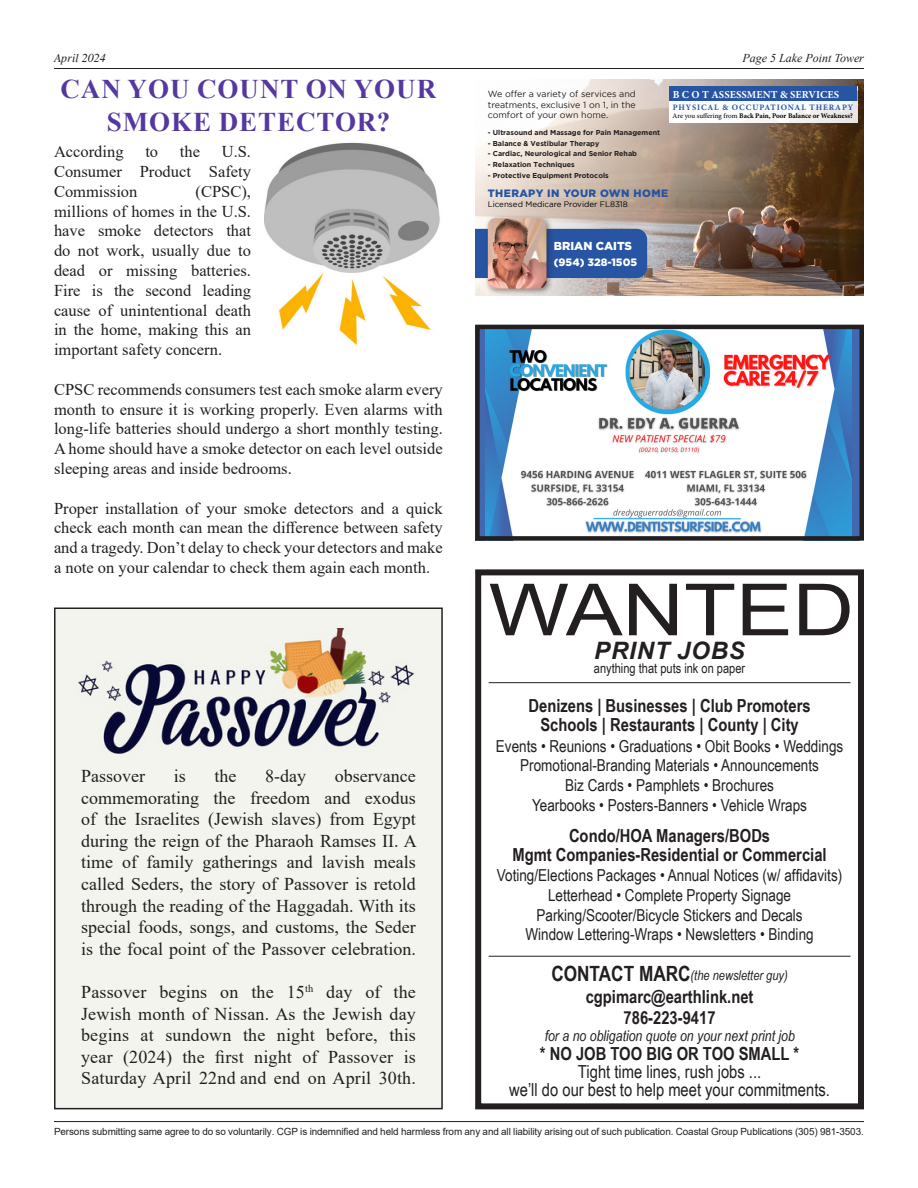
<style>
.page{position:relative;width:918px;height:1188px;background:#fff}
.page>*{position:absolute;margin:0;border:0;box-sizing:border-box;transform-origin:0 0}
.t1{font:72px "Arial";color:#231f20;scale:1.18 1}
.t2{font:700 27px "Times New Roman";letter-spacing:.035em;color:#5438a0}
.t3{font:italic 700 24px "Arial";letter-spacing:.035em;color:#231f20}
.t4{font:18px/21.6px "Times New Roman";color:#231f20;text-align:justify}
.t5{font:700 18px/19.5px "Arial Narrow";color:#231f20;text-align:center}
.t6{font:18px/18px "Arial Narrow";color:#231f20;text-align:center}
.t7{font:16.5px/19.8px "Times New Roman";color:#231f20;text-align:justify}
.t8{font:16.5px/19.8px "Arial Narrow";color:#231f20;text-align:center}
.t9{font:italic 15px "Arial Narrow";color:#231f20}
.t10{font:italic 13.5px "Arial Narrow";color:#231f20}
.t11{font:13.5px "Arial Narrow";color:#231f20}
.t12{font:italic 12px "Times New Roman";color:#231f20}
.t13{font:italic 12px "Times";color:#231f20}
.t14{font:900 11.55px "Gotham";color:#fff}
.t15{font:700 10.65px "Minion Pro";letter-spacing:.01em;color:#fff}
.t16{font:900 10.65px "Gotham";letter-spacing:.04em;color:#2754a3}
.t17{font:900 10.65px "Gotham";color:#fff}
.t18{font:9.9px "Arial";letter-spacing:-.01em;color:#231f20}
.t19{font:8.85px/10.6px "Gotham";color:#231f20;text-align:justify}
.t20{font:700 8.25px "Minion Pro";letter-spacing:.11em;color:#2754a3}
.t21{font:7.95px "Gotham";color:#000}
.t22{font:700 7.05px "Gotham";color:#231f20}
.t23{font:700 7.05px "Minion Pro";color:#000}
.s1{font-weight:400}
.s2{font-weight:700;font-style:normal;font-size:21px}
.s3{font-weight:700}
</style>
<div class="page">
<div style="left:55px;top:608px;width:387px;height:501px;background:#f3f4ee"></div>
<div style="left:54px;top:608px;width:389px;height:501px;border:2px solid #231f20"></div>
<hr style="left:54px;top:68px;width:810px;height:1px;background:#231f20">
<hr style="left:54px;top:1121px;width:810px;height:1px;background:#231f20">
<img style="left:475px;top:80px;width:389px;height:216px">
<div style="left:475px;top:229px;width:172px;height:49px;background:#2754a3"></div>
<div style="left:484px;top:215px;width:70px;height:81px;background:#231f20;opacity:.5"></div>
<img style="left:488px;top:218px;width:59px;height:71px">
<svg style="left:670px;top:86px;width:187px;height:1px"></svg>
<div style="left:670px;top:87px;width:187px;height:14px;background:#2754a3"></div>
<div style="left:670px;top:101px;width:187px;height:22px;background:linear-gradient(to right,#fff,#efeeee)"></div>
<div style="left:475px;top:569px;width:389px;height:540px;border:6px solid #231f20"></div>
<hr style="left:489px;top:682px;width:361px;height:1px;background:#231f20">
<hr style="left:489px;top:956px;width:361px;height:1px;background:#231f20">
<div style="left:475px;top:325px;width:384px;height:216px;background:#4069b2"></div>
<img style="left:486px;top:331px;width:365px;height:204px">
<div style="left:475px;top:325px;width:389px;height:216px;border:5px solid #231f20"></div>
<img style="left:265px;top:143px;width:175px;height:202px">
<img style="left:78px;top:629px;width:337px;height:125px">
<p class="t13" style="left:54px;top:52px;width:53px">April 2024</p>
<p class="t12" style="left:742px;top:50px;width:123px">Page 5 Lake Point Tower</p>
<p class="t2" style="left:61px;top:70px;width:377px">CAN YOU COUNT ON YOUR</p>
<p class="t2" style="left:107px;top:102px;width:285px">SMOKE DETECTOR?</p>
<p class="t7" style="left:54px;top:141px;width:71px">According</p>
<p class="t7" style="left:145px;top:141px;width:14px">to</p>
<p class="t7" style="left:180px;top:141px;width:22px">the</p>
<p class="t7" style="left:54px;top:141px;width:199px;text-indent:168px">U.S.<br>Consumer Product Safety Commission</p>
<p class="t7" style="left:54px;top:181px;width:199px;text-indent:142px">(CPSC), millions of homes in the U.S. have smoke detectors that do not work, usually due to dead or missing batteries.<br>Fire is the second leading cause of unintentional death in the home, making this an important safety concern.</p>
<p class="t7" style="left:54px;top:379px;width:390px">CPSC recommends consumers test each smoke alarm every month to ensure it is working properly. Even alarms with long-life batteries should undergo a short monthly testing.<br>A home should have a smoke detector on each level outside sleeping areas and inside bedrooms.</p>
<p class="t7" style="left:54px;top:498px;width:390px">Proper installation of your smoke detectors and a quick check each month can mean the difference between safety and a tragedy. Don’t delay to check your detectors and make a note on your calendar to check them again each month.</p>
<p class="t4" style="left:81px;top:765px;width:337px;text-indent:254px">observance commemorating the freedom and exodus of the Israelites (Jewish slaves) from Egypt during the reign of the Pharaoh Ramses II. A time of family gatherings and lavish meals called Seders, the story of Passover is retold through the reading of the Haggadah. With its special foods, songs, and customs, the Seder is the focal point of the Passover celebration.</p>
<p class="t4" style="left:81px;top:981px;width:336px">Passover begins on the 15<sup>th</sup> day of the Jewish month of Nissan. As the Jewish day begins at sundown the night before, this year (2024) the first night of Passover is Saturday April 22nd and end on April 30th.</p>
<p class="t4" style="left:81px;top:765px;width:65px">Passover</p>
<p class="t4" style="left:174px;top:765px;width:14px">is</p>
<p class="t4" style="left:215px;top:765px;width:23px">the</p>
<p class="t4" style="left:265px;top:765px;width:42px">8-day</p>
<p class="t19" style="left:488px;top:88px;width:150px">We offer a variety of services and treatments, exclusive 1 on 1, in the comfort of your own home.</p>
<p class="t22" style="left:488px;top:128px;width:174px">- Ultrasound and Massage for Pain Management</p>
<p class="t22" style="left:488px;top:139px;width:113px">- Balance &amp; Vestibular Therapy</p>
<p class="t22" style="left:488px;top:150px;width:151px">- Cardiac, Neurological and Senior Rehab</p>
<p class="t22" style="left:488px;top:160px;width:88px">- Relaxation Techniques</p>
<p class="t22" style="left:488px;top:171px;width:122px">- Protective Equipment Protocols</p>
<p class="t15" style="left:673px;top:87px;width:168px">B C O T ASSESSMENT &amp; SERVICES</p>
<p class="t20" style="left:673px;top:101px;width:182px">PHYSICAL &amp; OCCUPATIONAL THERAPY</p>
<p class="t23" style="left:673px;top:111px;width:182px"><span class="s1">Are you suffering from</span> Back Pain, Poor Balance or Weakness?</p>
<p class="t16" style="left:488px;top:187px;width:182px">THERAPY IN YOUR OWN HOME</p>
<p class="t21" style="left:488px;top:199px;width:142px">Licensed Medicare Provider FL8318</p>
<p class="t14" style="left:554px;top:239px;width:80px">BRIAN CAITS</p>
<p class="t17" style="left:554px;top:256px;width:85px">(954) 328-1505</p>
<p class="t1" style="left:489px;top:560px;width:311px">WANTED</p>
<p class="t3" style="left:594px;top:634px;width:152px">PRINT JOBS</p>
<p class="t5" style="left:528px;top:695px;width:284px">Denizens | Businesses | Club Promoters<br>Schools | Restaurants | County | City</p>
<p class="t8" style="left:496px;top:735px;width:349px">Events • Reunions • Graduations • Obit Books • Weddings Promotional-Branding Materials • Announcements<br>Biz Cards • Pamphlets • Brochures<br>Yearbooks • Posters-Banners • Vehicle Wraps</p>
<p class="t5" style="left:513px;top:825px;width:316px">Condo/HOA Managers/BODs<br>Mgmt Companies-Residential or Commercial</p>
<p class="t8" style="left:497px;top:865px;width:347px">Voting/Elections Packages • Annual Notices (w/ affidavits)<br>Letterhead • Complete Property Signage Parking/Scooter/Bicycle Stickers and Decals<br>Window Lettering-Wraps • Newsletters • Binding</p>
<p class="t10" style="left:551px;top:965px;width:238px"><span class="s2">CONTACT MARC</span>(the newsletter guy)</p>
<p class="t5" style="left:586px;top:985px;width:169px;line-height:21.6px">cgpimarc@earthlink.net<br>786-223-9417</p>
<p class="t6" style="left:509px;top:1044px;width:322px"><span class="s3">* NO JOB TOO BIG OR TOO SMALL *<br></span>Tight time lines, rush jobs ...<br>we’ll do our best to help meet your commitments.</p>
<p class="t11" style="left:594px;top:659px;width:153px">anything that puts ink on paper</p>
<p class="t9" style="left:545px;top:1025px;width:252px">for a no obligation quote on your next print job</p>
<p class="t18" style="left:54px;top:1124px;width:811px">Persons submitting same agree to do so voluntarily. CGP is indemnified and held harmless from any and all liability arising out of such publication. Coastal Group Publications (305) 981-3503.</p>
</div>
